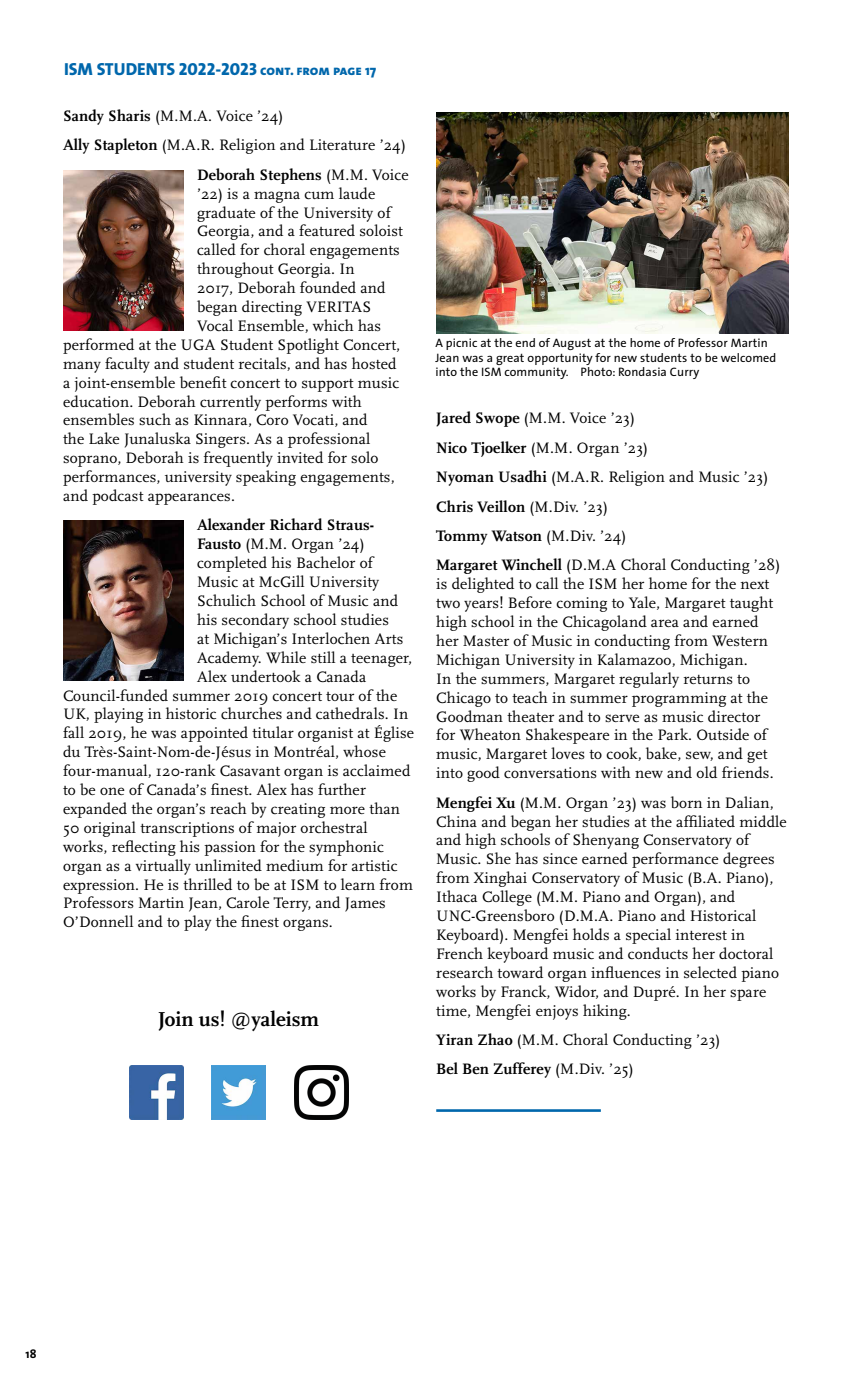
<style>
.page{position:relative;width:851px;height:1386px;background:#fff}
.page>*{position:absolute;margin:0;border:0;box-sizing:border-box;transform-origin:0 0}
.t1{font:700 21px "Scala";color:#000}
.t2{font:17.5px "The Sans Extra Bold Caps";color:#0067ac}
.body_copy_first_para{font:15.75px/18.9px "Scala";letter-spacing:.01em;color:#000}
.body_copy_first_para-2{font:700 15.75px "Scala";letter-spacing:.01em;color:#000}
.t3{font:12.25px/14.7px "The Sans";letter-spacing:.01em;color:#000}
.t4{font:700 12.25px "The Sans";color:#000}
.s1{font-size:14px}
.s2{font-family:"The Sans";font-weight:800;font-size:14px}
.s3{font-weight:700}
.s4{font-weight:400}
</style>
<div class="page">
<img style="left:63px;top:171px;width:120px;height:160px">
<img style="left:63px;top:520px;width:120px;height:160px">
<img style="left:436px;top:113px;width:352px;height:221px">
<img style="left:129px;top:1065px;width:54px;height:55px">
<img style="left:212px;top:1065px;width:54px;height:55px">
<img style="left:294px;top:1065px;width:55px;height:55px">
<hr style="left:436px;top:1109px;width:164px;height:3px;background:#0067ac">
<p class="t2" style="left:64px;top:55px;width:314px">ISM STUDENTS 2022-2023 <span class="s1">cont. from page</span> <span class="s2">17</span></p>
<p class="body_copy_first_para" style="left:63px;top:107px;width:222px"><span class="s3">Sandy Sharis</span> (M.M.A. Voice ’24)</p>
<p class="body_copy_first_para" style="left:63px;top:136px;width:344px"><span class="s3">Ally Stapleton</span> (M.A.R. Religion and Literature ’24)</p>
<p class="body_copy_first_para-2" style="left:197px;top:166px;width:213px">Deborah Stephens <span class="s4">(M.M. Voice</span></p>
<p class="body_copy_first_para" style="left:197px;top:184px;width:180px">’22) is a magna cum laude</p>
<p class="body_copy_first_para" style="left:197px;top:203px;width:195px">graduate of the University of</p>
<p class="body_copy_first_para" style="left:197px;top:222px;width:207px">Georgia, and a featured soloist</p>
<p class="body_copy_first_para" style="left:197px;top:241px;width:204px">called for choral engagements</p>
<p class="body_copy_first_para" style="left:197px;top:260px;width:159px">throughout Georgia. In</p>
<p class="body_copy_first_para" style="left:197px;top:279px;width:190px">2017, Deborah founded and</p>
<p class="body_copy_first_para" style="left:197px;top:298px;width:176px">began directing VERITAS</p>
<p class="body_copy_first_para" style="left:197px;top:317px;width:185px">Vocal Ensemble, which has</p>
<p class="body_copy_first_para" style="left:63px;top:336px;width:338px">performed at the UGA Student Spotlight Concert,</p>
<p class="body_copy_first_para" style="left:63px;top:354px;width:335px">many faculty and student recitals, and has hosted</p>
<p class="body_copy_first_para" style="left:63px;top:373px;width:338px">a joint-ensemble benefit concert to support music</p>
<p class="body_copy_first_para" style="left:63px;top:392px;width:300px">education. Deborah currently performs with</p>
<p class="body_copy_first_para" style="left:63px;top:411px;width:306px">ensembles such as Kinnara, Coro Vocati, and</p>
<p class="body_copy_first_para" style="left:63px;top:430px;width:309px">the Lake Junaluska Singers. As a professional</p>
<p class="body_copy_first_para" style="left:63px;top:449px;width:317px">soprano, Deborah is frequently invited for solo</p>
<p class="body_copy_first_para" style="left:63px;top:468px;width:333px">performances, university speaking engagements,</p>
<p class="body_copy_first_para" style="left:63px;top:487px;width:173px">and podcast appearances.</p>
<p class="body_copy_first_para-2" style="left:197px;top:516px;width:179px">Alexander Richard Straus-</p>
<p class="body_copy_first_para" style="left:197px;top:535px;width:169px"><span class="s3">Fausto</span> (M.M. Organ ’24)</p>
<p class="body_copy_first_para" style="left:197px;top:554px;width:177px">completed his Bachelor of</p>
<p class="body_copy_first_para" style="left:197px;top:573px;width:184px">Music at McGill University</p>
<p class="body_copy_first_para" style="left:197px;top:592px;width:202px">Schulich School of Music and</p>
<p class="body_copy_first_para" style="left:197px;top:611px;width:193px">his secondary school studies</p>
<p class="body_copy_first_para" style="left:197px;top:630px;width:208px">at Michigan’s Interlochen Arts</p>
<p class="body_copy_first_para" style="left:197px;top:648px;width:216px">Academy. While still a teenager,</p>
<p class="body_copy_first_para" style="left:197px;top:667px;width:171px">Alex undertook a Canada</p>
<p class="body_copy_first_para" style="left:63px;top:686px;width:336px">Council-funded summer 2019 concert tour of the</p>
<p class="body_copy_first_para" style="left:63px;top:705px;width:346px">UK, playing in historic churches and cathedrals. In</p>
<p class="body_copy_first_para" style="left:63px;top:724px;width:352px">fall 2019, he was appointed titular organist at Église</p>
<p class="body_copy_first_para" style="left:63px;top:743px;width:324px">du Très-Saint-Nom-de-Jésus in Montréal, whose</p>
<p class="body_copy_first_para" style="left:63px;top:762px;width:349px">four-manual, 120-rank Casavant organ is acclaimed</p>
<p class="body_copy_first_para" style="left:63px;top:781px;width:304px">to be one of Canada’s finest. Alex has further</p>
<p class="body_copy_first_para" style="left:63px;top:800px;width:338px">expanded the organ’s reach by creating more than</p>
<p class="body_copy_first_para" style="left:63px;top:819px;width:306px">50 original transcriptions of major orchestral</p>
<p class="body_copy_first_para" style="left:63px;top:837px;width:322px">works, reflecting his passion for the symphonic</p>
<p class="body_copy_first_para" style="left:63px;top:856px;width:336px">organ as a virtually unlimited medium for artistic</p>
<p class="body_copy_first_para" style="left:63px;top:875px;width:351px">expression. He is thrilled to be at ISM to learn from</p>
<p class="body_copy_first_para" style="left:63px;top:894px;width:324px">Professors Martin Jean, Carole Terry, and James</p>
<p class="body_copy_first_para" style="left:63px;top:913px;width:271px">O’Donnell and to play the finest organs.</p>
<p class="t1" style="left:158px;top:1007px;width:163px">Join us! @yaleism</p>
<p class="t3" style="left:435px;top:335px;width:342px">A picnic at the end of August at the home of Professor Martin<br>Jean was a great opportunity for new students to be welcomed into the ISM community. Photo: Rondasia Curry</p>
<p class="body_copy_first_para" style="left:436px;top:409px;width:200px"><span class="s3">Jared Swope</span> (M.M. Voice ’23)</p>
<p class="body_copy_first_para" style="left:436px;top:438px;width:213px"><span class="s3">Nico Tjoelker</span> (M.M. Organ ’23)</p>
<p class="body_copy_first_para" style="left:436px;top:468px;width:333px"><span class="s3">Nyoman Usadhi</span> (M.A.R. Religion and Music ’23)</p>
<p class="body_copy_first_para-2" style="left:436px;top:497px;width:173px">Chris Veillon <span class="s4">(M.Div. ’23)</span></p>
<p class="body_copy_first_para-2" style="left:436px;top:527px;width:192px">Tommy Watson <span class="s4">(M.Div. ’24)</span></p>
<p class="body_copy_first_para" style="left:436px;top:556px;width:345px"><span class="s3">Margaret Winchell</span> (D.M.A Choral Conducting ’28) is delighted to call the ISM her home for the next two years! Before coming to Yale, Margaret taught high school in the Chicagoland area and earned her Master of Music in conducting from Western Michigan University in Kalamazoo, Michigan.<br>In the summers, Margaret regularly returns to Chicago to teach in summer programming at the Goodman theater and to serve as music director for Wheaton Shakespeare in the Park. Outside of music, Margaret loves to cook, bake, sew, and get into good conversations with new and old friends.</p>
<p class="body_copy_first_para" style="left:436px;top:793px;width:352px"><span class="s3">Mengfei Xu</span> (M.M. Organ ’23) was born in Dalian, China and began her studies at the affiliated middle and high schools of Shenyang Conservatory of Music. She has since earned performance degrees from Xinghai Conservatory of Music (B.A. Piano), Ithaca College (M.M. Piano and Organ), and UNC-Greensboro (D.M.A. Piano and Historical Keyboard). Mengfei holds a special interest in French keyboard music and conducts her doctoral research toward organ influences in selected piano works by Franck, Widor, and Dupré. In her spare time, Mengfei enjoys hiking.</p>
<p class="body_copy_first_para" style="left:436px;top:1031px;width:286px"><span class="s3">Yiran Zhao</span> (M.M. Choral Conducting ’23)</p>
<p class="body_copy_first_para-2" style="left:436px;top:1060px;width:199px">Bel Ben Zufferey <span class="s4">(M.Div. ’25)</span></p>
<p class="t4" style="left:26px;top:1344px;width:13px">18</p>
</div>
